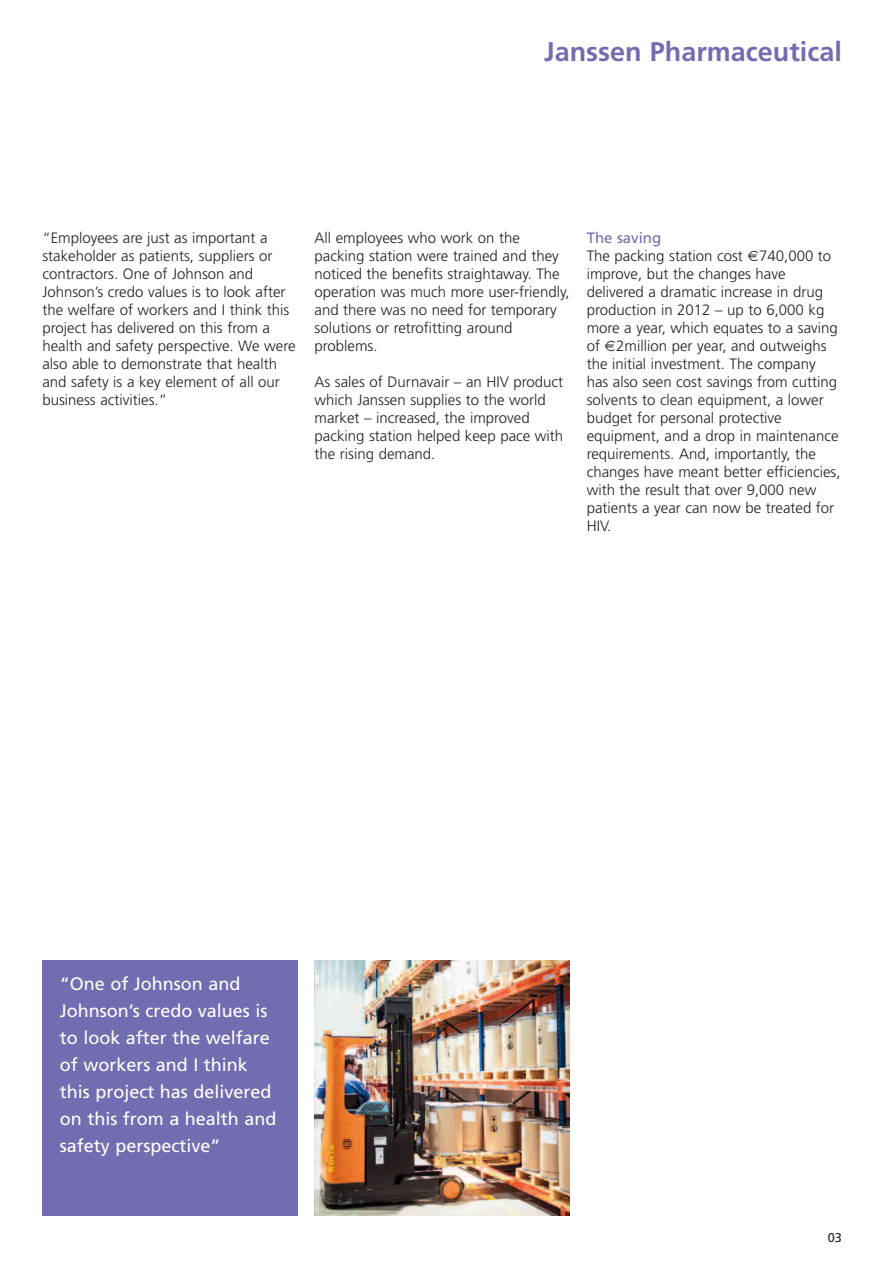
<style>
.page{position:relative;width:893px;height:1263px;background:#fff}
.page>*{position:absolute;margin:0;border:0;box-sizing:border-box;transform-origin:0 0}
.t1{font:700 27px "Frutiger";color:#726cb1}
.t2{font:18px/27px "Frutiger";color:#fff}
.t3{font:300 15px/18px "Frutiger";color:#231f20}
.t4{font:15px "Frutiger";color:#726cb1}
.t5{font:12.75px "Frutiger";color:#231f20}
</style>
<div class="page">
<div style="left:43px;top:960px;width:255px;height:255px;background:#726cb1"></div>
<img style="left:315px;top:960px;width:255px;height:255px">
<h1 class="t1" style="left:544px;top:41px;width:299px">Janssen Pharmaceutical</h1>
<p class="t3" style="left:42px;top:230px;width:255px">“Employees are just as important a stakeholder as patients, suppliers or contractors. One of Johnson and Johnson’s credo values is to look after the welfare of workers and I think this project has delivered on this from a health and safety perspective. We were also able to demonstrate that health and safety is a key element of all our business activities.”</p>
<p class="t3" style="left:314px;top:230px;width:256px">All employees who work on the packing station were trained and they noticed the benefits straightaway. The operation was much more user-friendly, and there was no need for temporary solutions or retrofitting around problems.</p>
<p class="t3" style="left:314px;top:374px;width:250px">As sales of Durnavair – an HIV product which Janssen supplies to the world market – increased, the improved packing station helped keep pace with the rising demand.</p>
<p class="t4" style="left:587px;top:232px;width:76px">The saving</p>
<p class="t3" style="left:587px;top:248px;width:255px">The packing station cost 740,000 to improve, but the changes have delivered a dramatic increase in drug production in 2012 – up to 6,000 kg more a year, which equates to a saving of 2million per year, and outweighs the initial investment. The company has also seen cost savings from cutting solvents to clean equipment, a lower budget for personal protective equipment, and a drop in maintenance requirements. And, importantly, the changes have meant better efficiencies, with the result that over 9,000 new patients a year can now be treated for HIV.</p>
<p class="t2" style="left:60px;top:972px;width:218px">“One of Johnson and<br>Johnson’s credo values is to look after the welfare of workers and I think this project has delivered on this from a health and safety perspective”</p>
<p class="t5" style="left:828px;top:1232px;width:16px">03</p>
</div>
